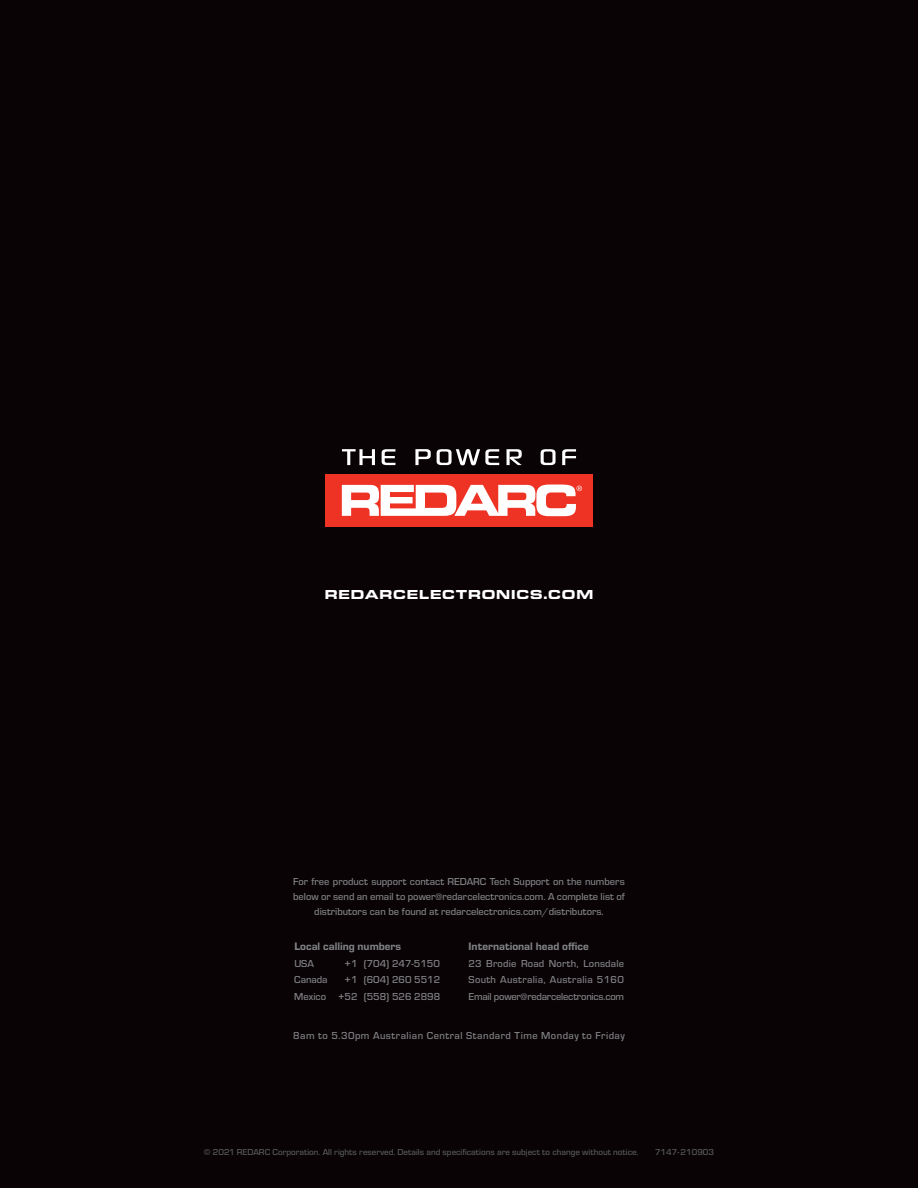
<style>
.page{position:relative;width:918px;height:1188px;background:#090305}
.page>*{position:absolute;margin:0;border:0;box-sizing:border-box;transform-origin:0 0}
.t1{font:900 13.5px "Eurostile Ext";letter-spacing:.015em;color:#fff}
.contact_details_subh{font:11.25px "Eurostile Hea";color:#808285}
.contact_details{font:500 10.5px/15.1px "Eurostile";color:#808285;text-align:center}
.contact_details-2{font:500 10.5px "Eurostile";letter-spacing:.045em;color:#808285}
.contact_details-3{font:500 10.5px "Eurostile";letter-spacing:-.02em;color:#808285}
.contact_details-4{font:500 10.5px "Eurostile";letter-spacing:.03em;color:#808285}
.t2{font:500 9px "Eurostile";color:#58595b}
</style>
<div class="page">
<div style="left:325px;top:474px;width:268px;height:52px;background:#ee3224"></div>
<svg style="left:342px;top:449px;width:234px;height:16px"></svg>
<svg style="left:342px;top:485px;width:240px;height:31px"></svg>
<p class="t1" style="left:324px;top:584px;width:271px">REDARCELECTRONICS.COM</p>
<p class="contact_details" style="left:293px;top:873px;width:333px">For free product support contact REDARC Tech Support on the numbers below or send an email to power@redarcelectronics.com. A complete list of distributors can be found at redarcelectronics.com/distributors.</p>
<p class="contact_details_subh" style="left:469px;top:939px;width:122px">International head office</p>
<p class="contact_details" style="left:469px;top:955px;width:157px">23 Brodie Road North, Lonsdale</p>
<p class="contact_details-4" style="left:469px;top:973px;width:157px">South Australia, Australia 5160</p>
<p class="contact_details-3" style="left:469px;top:989px;width:157px">Email power@redarcelectronics.com</p>
<p class="contact_details_subh" style="left:294px;top:939px;width:108px">Local calling numbers</p>
<p class="contact_details" style="left:294px;top:955px;width:21px">USA</p>
<p class="contact_details" style="left:345px;top:955px;width:97px">+1 (704) 247-5150</p>
<p class="contact_details" style="left:294px;top:972px;width:35px">Canada</p>
<p class="contact_details" style="left:345px;top:972px;width:97px">+1 (604) 260 5512</p>
<p class="contact_details" style="left:294px;top:988px;width:147px">Mexico +52 (558) 526 2898</p>
<p class="contact_details-2" style="left:293px;top:1028px;width:333px">8am to 5.30pm Australian Central Standard Time Monday to Friday</p>
<p class="t2" style="left:204px;top:1146px;width:436px">© 2021 REDARC Corporation. All rights reserved. Details and specifications are subject to change without notice.</p>
<p class="t2" style="left:655px;top:1146px;width:60px">7147-210903</p>
</div>
